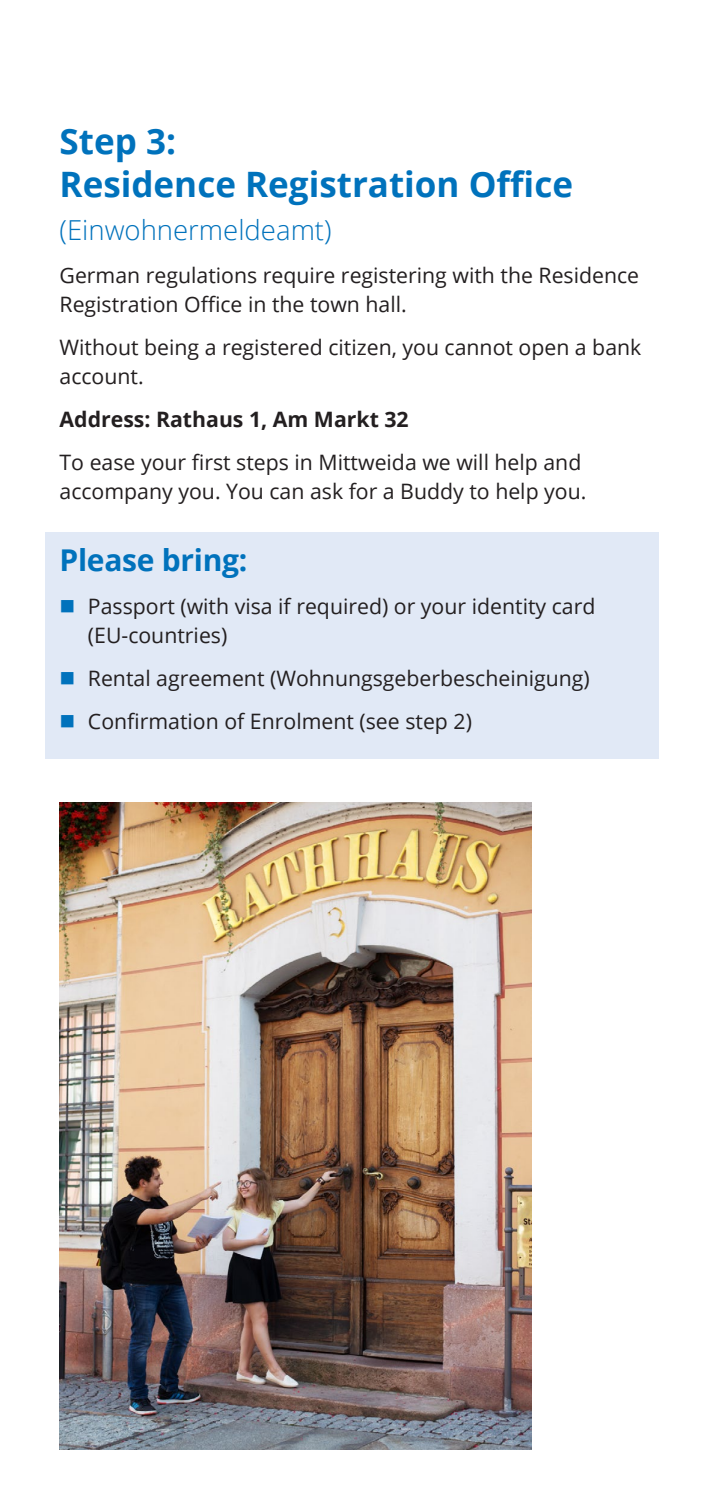
<style>
.page{position:relative;width:702px;height:1489px;background:#fff}
.page>*{position:absolute;margin:0;border:0;box-sizing:border-box;transform-origin:0 0}
.HSMW_Headline_Akzent{font:700 35px/43px "Open Sans";color:#0072bc}
.HSMW_Intro_Akzent{font:700 30px "Open Sans";letter-spacing:-.01em;color:#0072bc}
.HSMW_Headline_Akzent-2{font:300 27.5px "Open Sans";color:#0072bc}
.HSMW_Fließtext{font:21.25px/28.8px "Open Sans";color:#231f20}
.HSMW_Fließtext-2{font:700 21.25px "Open Sans";color:#231f20}
</style>
<div class="page">
<div style="left:45px;top:531px;width:613px;height:227px;background:#e1e9f6"></div>
<img style="left:60px;top:802px;width:471px;height:647px">
<p class="HSMW_Headline_Akzent" style="left:60px;top:119px;width:515px">Step 3:<br>Residence Registration Office</p>
<p class="HSMW_Headline_Akzent-2" style="left:60px;top:211px;width:273px">(Einwohnermeldeamt)</p>
<p class="HSMW_Fließtext" style="left:60px;top:261px;width:581px">German regulations require registering with the Residence<br>Registration Office in the town hall.</p>
<p class="HSMW_Fließtext" style="left:60px;top:332px;width:583px">Without being a registered citizen, you cannot open a bank account.</p>
<p class="HSMW_Fließtext-2" style="left:60px;top:404px;width:350px">Address: Rathaus 1, Am Markt 32</p>
<p class="HSMW_Fließtext" style="left:60px;top:447px;width:528px">To ease your first steps in Mittweida we will help and accompany you. You can ask for a Buddy to help you.</p>
<p class="HSMW_Intro_Akzent" style="left:60px;top:539px;width:189px">Please bring:</p>
<p class="HSMW_Fließtext" style="left:88px;top:591px;width:509px">Passport (with visa if required) or your identity card (EU-countries)</p>
<p class="HSMW_Fließtext" style="left:88px;top:663px;width:503px">Rental agreement (Wohnungsgeberbescheinigung)</p>
<p class="HSMW_Fließtext" style="left:88px;top:706px;width:385px">Confirmation of Enrolment (see step 2)</p>
</div>
